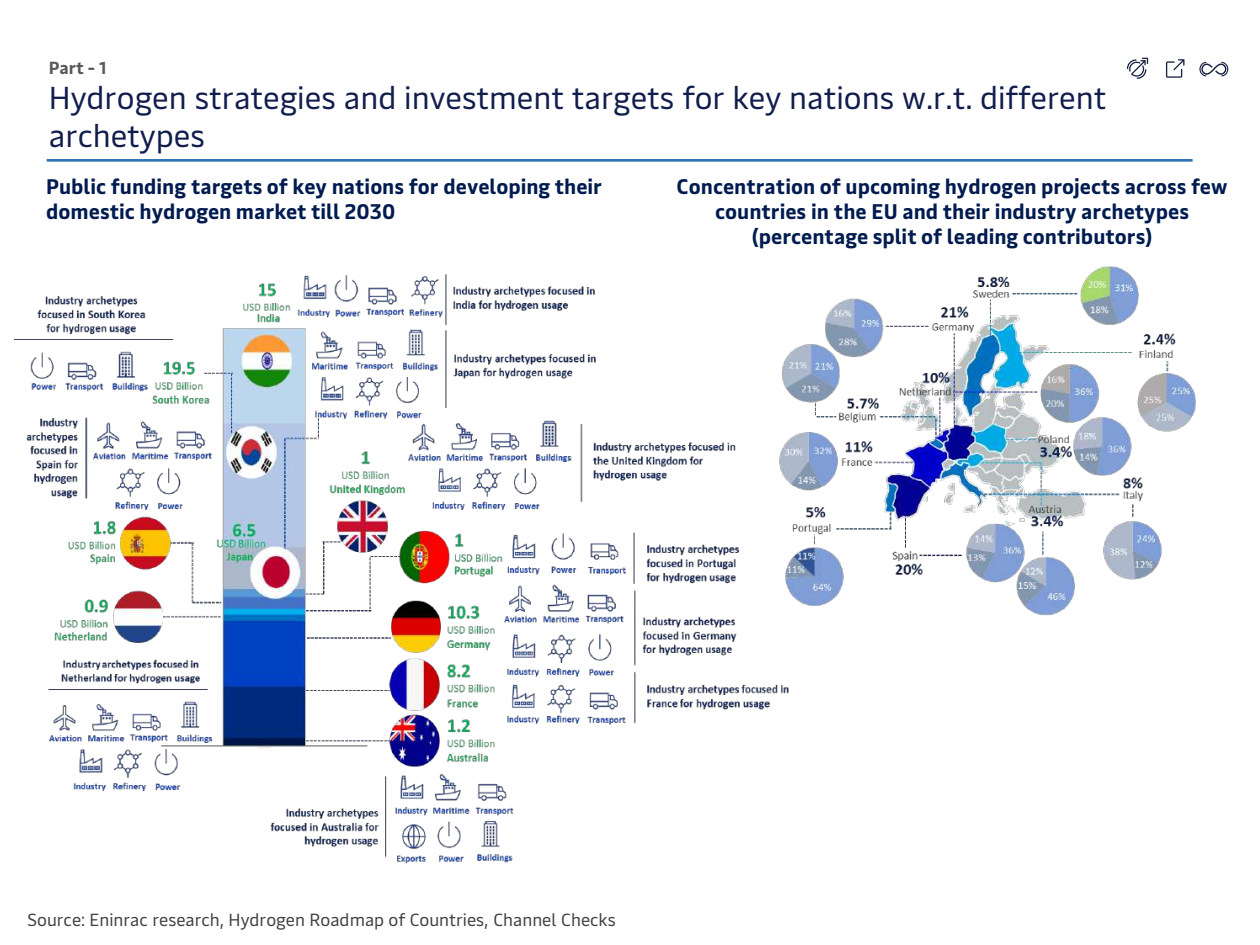
<style>
.page{position:relative;width:1260px;height:945px;background:#fff}
.page>*{position:absolute;margin:0;border:0;box-sizing:border-box;transform-origin:0 0}
.t1{font:31.5px/37.8px "Maersk Text";color:#101d4d}
.t2{font:700 21px/25.2px "Maersk Text";color:#001b50}
.t3{font:17.5px "Maersk Text";color:#404040}
.t4{font:700 17.5px "Maersk Text";color:#595959}
</style>
<div class="page">
<hr style="left:47px;top:159px;width:1146px;height:3px;background:#2e75b6">
<img style="left:15px;top:274px;width:774px;height:590px">
<img style="left:768px;top:266px;width:428px;height:354px">
<svg style="left:1166px;top:59px;width:19px;height:19px"></svg>
<svg style="left:1127px;top:58px;width:21px;height:21px"></svg>
<svg style="left:1199px;top:62px;width:29px;height:14px"></svg>
<p class="t4" style="left:49px;top:53px;width:59px">Part - 1</p>
<h1 class="t1" style="left:49px;top:75px;width:1059px">Hydrogen strategies and investment targets for key nations w.r.t. different archetypes</h1>
<p class="t2" style="left:46px;top:171px;width:557px">Public funding targets of key nations for developing their domestic hydrogen market till 2030</p>
<p class="t2" style="left:677px;top:171px;width:552px;text-align:center">Concentration of upcoming hydrogen projects across few countries in the EU and their industry archetypes (percentage split of leading contributors)</p>
<p class="t3" style="left:28px;top:905px;width:590px">Source: Eninrac research, Hydrogen Roadmap of Countries, Channel Checks</p>
</div>
